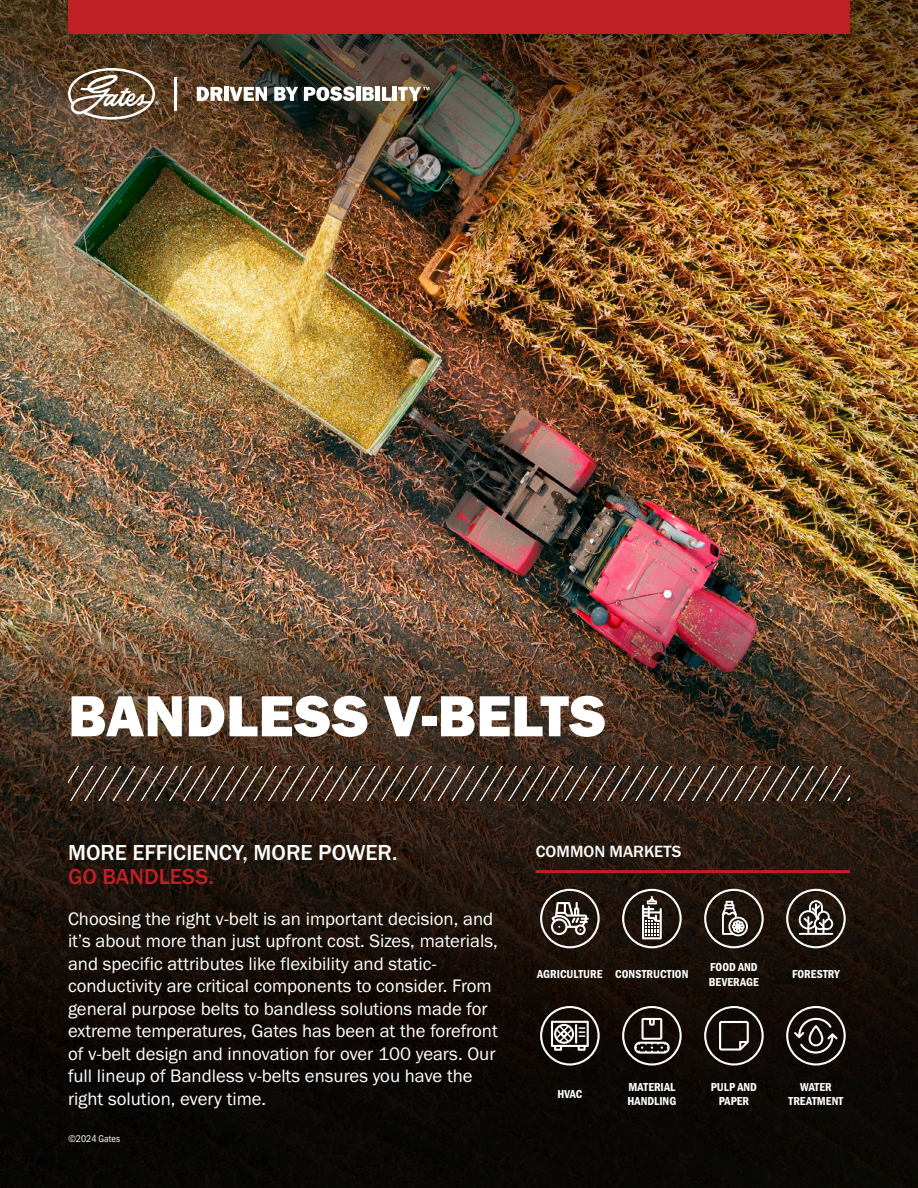
<style>
.page{position:relative;width:918px;height:1188px;background:#fff}
.page>*{position:absolute;margin:0;border:0;box-sizing:border-box;transform-origin:0 0}
._40pt_HEAVY_CAPS_WHITE{font:60px "Franklin Gothic URW Hea";color:#fff}
._15pt_MEDIUM_CAPS_WHITE{font:500 22.5px/24px "Franklin Gothic URW";color:#fff}
._13_25pt_BOOK_WHITE{font:18.75px/22.5px "Franklin Gothic URW Boo";color:#fff}
._11_25pt_HEAVY_CAPS_BLACK{font:500 16.8px "Franklin Gothic URW";color:#fff}
._9pt_BOOK_COND_CENTERED_BLACK{font:12px/14.1px "Franklin Gothic URW Con Dem";color:#fff}
.t1{font:10.2px "Franklin Gothic URW Con Boo";color:#fff}
.s1{color:#bf2026}
</style>
<div class="page">
<img style="left:0;top:203px;width:918px;height:410px">
<svg style="left:0;top:613px;width:918px;height:575px;background:#2a1d14"></svg>
<img style="left:0;top:0;width:918px;height:203px">
<img style="left:68px;top:766px;width:782px;height:34px">
<hr style="left:536px;top:870px;width:314px;height:3px;background:#bf2026">
<svg style="left:622px;top:889px;width:60px;height:59px"></svg>
<svg style="left:540px;top:889px;width:60px;height:59px;background:#554c46"></svg>
<svg style="left:704px;top:889px;width:60px;height:59px;background:#4c443e"></svg>
<svg style="left:540px;top:1006px;width:60px;height:60px"></svg>
<svg style="left:622px;top:1006px;width:60px;height:60px;background:#423c39"></svg>
<svg style="left:704px;top:1006px;width:60px;height:60px;background:#3a3330"></svg>
<svg style="left:786px;top:1006px;width:60px;height:60px;background:#3f3937"></svg>
<svg style="left:786px;top:889px;width:60px;height:59px;background:#504843"></svg>
<svg style="left:197px;top:87px;width:26px;height:14px"></svg>
<hr style="left:224px;top:87px;width:4px;height:14px;background:#fff">
<svg style="left:230px;top:87px;width:37px;height:14px"></svg>
<svg style="left:274px;top:87px;width:24px;height:14px"></svg>
<svg style="left:304px;top:87px;width:51px;height:14px"></svg>
<hr style="left:356px;top:87px;width:4px;height:14px;background:#fff">
<svg style="left:363px;top:87px;width:11px;height:14px"></svg>
<div style="left:375px;top:87px;width:5px;height:14px;background:#fff"></div>
<svg style="left:382px;top:87px;width:9px;height:14px"></svg>
<hr style="left:393px;top:87px;width:4px;height:14px;background:#fff">
<svg style="left:398px;top:87px;width:31px;height:14px"></svg>
<hr style="left:175px;top:77px;width:2px;height:34px;background:#fff">
<svg style="left:68px;top:68px;width:91px;height:52px"></svg>
<div style="left:68px;top:0;width:782px;height:34px;background:#bf2026"></div>
<h1 class="_40pt_HEAVY_CAPS_WHITE" style="left:68px;top:677px;width:539px">BANDLESS V-BELTS</h1>
<h2 class="_15pt_MEDIUM_CAPS_WHITE" style="left:68px;top:840px;width:331px">MORE EFFICIENCY, MORE POWER.<br><span class="s1">GO BANDLESS.</span></h2>
<p class="_13_25pt_BOOK_WHITE" style="left:68px;top:907px;width:431px">Choosing the right v-belt is an important decision, and it’s about more than just upfront cost. Sizes, materials, and specific attributes like flexibility and static&shy;conductivity are critical components to consider. From general purpose belts to bandless solutions made for extreme temperatures, Gates has been at the forefront of v-belt design and innovation for over 100 years. Our full lineup of Bandless v-belts ensures you have the right solution, every time.</p>
<p class="t1" style="left:68px;top:1132px;width:53px">©2024 Gates</p>
<h2 class="_11_25pt_HEAVY_CAPS_BLACK" style="left:536px;top:841px;width:147px">COMMON MARKETS</h2>
<p class="_9pt_BOOK_COND_CENTERED_BLACK" style="left:615px;top:967px;width:75px">CONSTRUCTION</p>
<p class="_9pt_BOOK_COND_CENTERED_BLACK" style="left:709px;top:960px;width:52px">FOOD AND<br>BEVERAGE</p>
<p class="_9pt_BOOK_COND_CENTERED_BLACK" style="left:537px;top:967px;width:67px">AGRICULTURE</p>
<p class="_9pt_BOOK_COND_CENTERED_BLACK" style="left:792px;top:967px;width:49px">FORESTRY</p>
<p class="_9pt_BOOK_COND_CENTERED_BLACK" style="left:557px;top:1086px;width:26px">HVAC</p>
<p class="_9pt_BOOK_COND_CENTERED_BLACK" style="left:627px;top:1079px;width:50px">MATERIAL<br>HANDLING</p>
<p class="_9pt_BOOK_COND_CENTERED_BLACK" style="left:711px;top:1079px;width:48px;text-align:center">PULP AND<br>PAPER</p>
<p class="_9pt_BOOK_COND_CENTERED_BLACK" style="left:789px;top:1079px;width:56px;text-align:center">WATER<br>TREATMENT</p>
</div>
